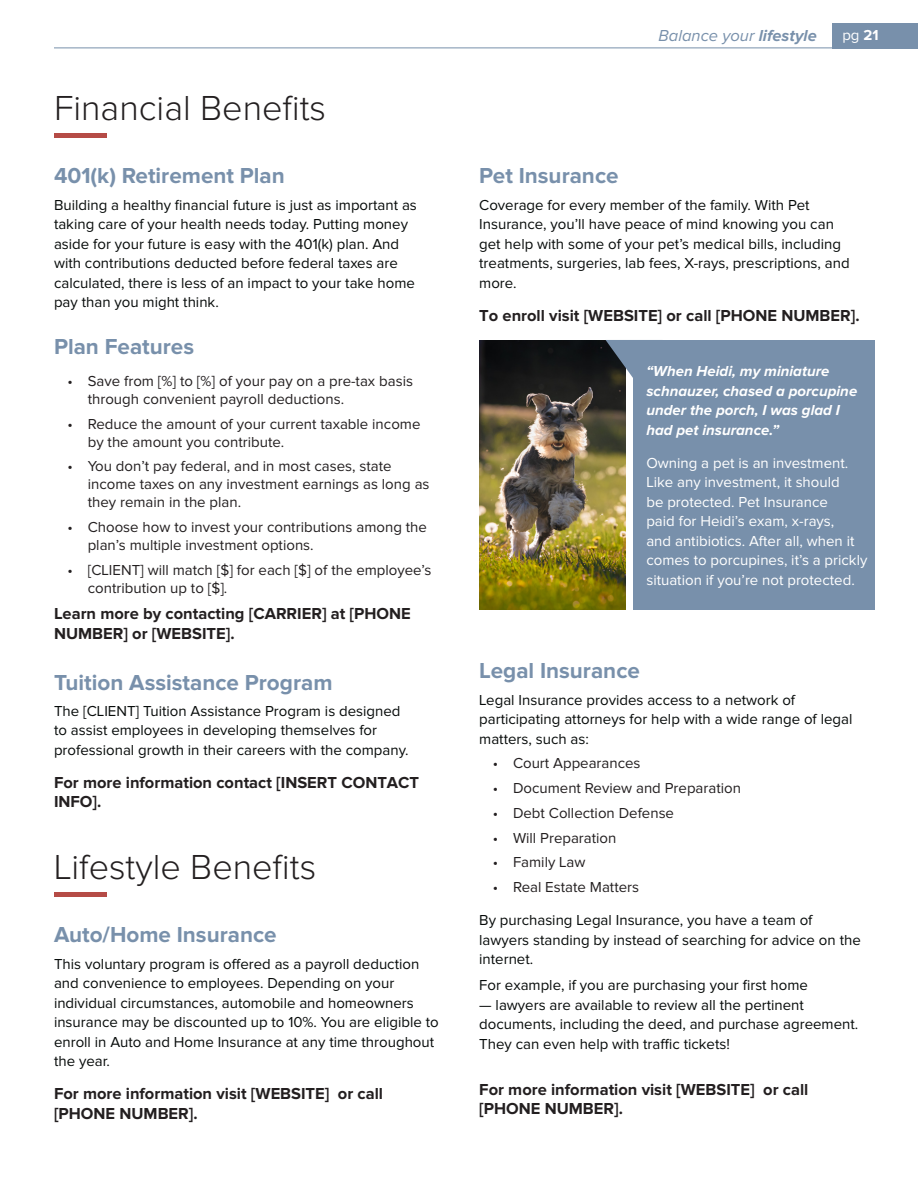
<style>
.page{position:relative;width:918px;height:1188px;background:#fff}
.page>*{position:absolute;margin:0;border:0;box-sizing:border-box;transform-origin:0 0}
.HEADING_1{font:300 36px "Proxima Nova";color:#231f20}
.HEADING_2{font:700 22.5px "Proxima Nova";color:#7890ab}
.SUBHEAD{font:700 22.5px "Proxima Nova";color:#7890ab}
.HEADING_1-2{font:700 16.5px/19.5px "Proxima Nova";color:#231f20}
.HEADING_2-2{font:700 16.5px/19.5px "Proxima Nova";color:#231f20}
.t1{font:italic 16.5px "Proxima Nova";color:#7890ab}
.BODY{font:15px/19.5px "Proxima Nova";color:#070b0a}
.t2{font:15px/18px "Proxima Nova";color:#231f20}
.BODY-2{font:15px/19.5px "Proxima Nova";color:#fff}
.BODY-3{font:italic 700 15px/19.5px "Proxima Nova";color:#fff}
.s1{font-weight:700}
</style>
<div class="page">
<div style="left:832px;top:23px;width:86px;height:25px;background:#7890ab"></div>
<hr style="left:54px;top:48px;width:864px;height:1px;background:#7890ab">
<div style="left:54px;top:133px;width:52px;height:5px;background:#b54b46"></div>
<div style="left:54px;top:892px;width:52px;height:5px;background:#b54b46"></div>
<img style="left:479px;top:340px;width:146px;height:270px">
<svg style="left:606px;top:340px;width:27px;height:39px"></svg>
<div style="left:633px;top:340px;width:241px;height:269px;background:#7890ab"></div>
<p class="HEADING_1" style="left:54px;top:92px;width:274px">Financial Benefits</p>
<p class="HEADING_2" style="left:54px;top:163px;width:232px">401(k) Retirement Plan</p>
<p class="BODY" style="left:54px;top:196px;width:364px">Building a healthy financial future is just as important as taking care of your health needs today. Putting money aside for your future is easy with the 401(k) plan. And with contributions deducted before federal taxes are calculated, there is less of an impact to your take home pay than you might think.</p>
<p class="SUBHEAD" style="left:54px;top:334px;width:142px">Plan Features</p>
<p class="t2" style="left:88px;top:373px;width:327px;text-indent:-20px">• Save from [%] to [%] of your pay on a pre-tax basis through convenient payroll deductions.</p>
<p class="t2" style="left:88px;top:415px;width:334px;text-indent:-20px">• Reduce the amount of your current taxable income by the amount you contribute.</p>
<p class="t2" style="left:88px;top:458px;width:343px;text-indent:-20px">• You don’t pay federal, and in most cases, state income taxes on any investment earnings as long as they remain in the plan.</p>
<p class="t2" style="left:88px;top:519px;width:341px;text-indent:-20px">• Choose how to invest your contributions among the plan’s multiple investment options.</p>
<p class="t2" style="left:88px;top:562px;width:345px;text-indent:-20px">• [CLIENT] will match [$] for each [$] of the employee’s contribution up to [$].</p>
<p class="HEADING_1-2" style="left:54px;top:604px;width:358px">Learn more by contacting [CARRIER] at [PHONE<br>NUMBER] or [WEBSITE].</p>
<p class="HEADING_2" style="left:54px;top:669px;width:280px">Tuition Assistance Program</p>
<p class="BODY" style="left:54px;top:702px;width:356px">The [CLIENT] Tuition Assistance Program is designed to assist employees in developing themselves for professional growth in their careers with the company.</p>
<p class="HEADING_1-2" style="left:54px;top:773px;width:367px">For more information contact [INSERT CONTACT<br>INFO].</p>
<p class="HEADING_1" style="left:54px;top:851px;width:264px">Lifestyle Benefits</p>
<p class="HEADING_2" style="left:54px;top:922px;width:224px">Auto/Home Insurance</p>
<p class="BODY" style="left:54px;top:955px;width:386px">This voluntary program is offered as a payroll deduction and convenience to employees. Depending on your individual circumstances, automobile and homeowners insurance may be discounted up to 10%. You are eligible to enroll in Auto and Home Insurance at any time throughout the year.</p>
<p class="HEADING_2-2" style="left:54px;top:1084px;width:331px">For more information visit [WEBSITE] or call [PHONE NUMBER].</p>
<p class="t1" style="left:658px;top:28px;width:160px">Balance your <span class="s1">lifestyle</span></p>
<p class="BODY-2" style="left:842px;top:26px;width:38px">pg <span class="s1">21</span></p>
<p class="HEADING_2" style="left:479px;top:163px;width:141px">Pet Insurance</p>
<p class="BODY" style="left:479px;top:196px;width:372px">Coverage for every member of the family. With Pet Insurance, you’ll have peace of mind knowing you can get help with some of your pet’s medical bills, including treatments, surgeries, lab fees, X-rays, prescriptions, and more.</p>
<p class="HEADING_1-2" style="left:479px;top:306px;width:382px">To enroll visit [WEBSITE] or call [PHONE NUMBER].</p>
<p class="BODY-3" style="left:646px;top:362px;width:212px">“When Heidi, my miniature schnauzer, chased a porcupine under the porch, I was glad I had pet insurance.”</p>
<p class="BODY-2" style="left:646px;top:454px;width:223px">Owning a pet is an investment.<br>Like any investment, it should<br>be protected. Pet Insurance<br>paid for Heidi’s exam, x-rays,<br>and antibiotics. After all, when it comes to porcupines, it’s a prickly situation if you’re not protected.</p>
<p class="HEADING_2" style="left:479px;top:658px;width:162px">Legal Insurance</p>
<p class="BODY" style="left:479px;top:691px;width:375px">Legal Insurance provides access to a network of participating attorneys for help with a wide range of legal matters, such as:</p>
<p class="t2" style="left:493px;top:755px;width:149px">• Court Appearances</p>
<p class="t2" style="left:493px;top:780px;width:250px">• Document Review and Preparation</p>
<p class="t2" style="left:493px;top:805px;width:183px">• Debt Collection Defense</p>
<p class="t2" style="left:493px;top:829px;width:125px">• Will Preparation</p>
<p class="t2" style="left:493px;top:854px;width:94px">• Family Law</p>
<p class="t2" style="left:493px;top:879px;width:148px">• Real Estate Matters</p>
<p class="BODY" style="left:479px;top:911px;width:383px">By purchasing Legal Insurance, you have a team of lawyers standing by instead of searching for advice on the internet.</p>
<p class="BODY" style="left:479px;top:976px;width:330px">For example, if you are purchasing your first home</p>
<p class="BODY" style="left:479px;top:996px;width:381px">— lawyers are available to review all the pertinent documents, including the deed, and purchase agreement.<br>They can even help with traffic tickets!</p>
<p class="HEADING_1-2" style="left:479px;top:1080px;width:331px">For more information visit [WEBSITE] or call [PHONE NUMBER].</p>
</div>
